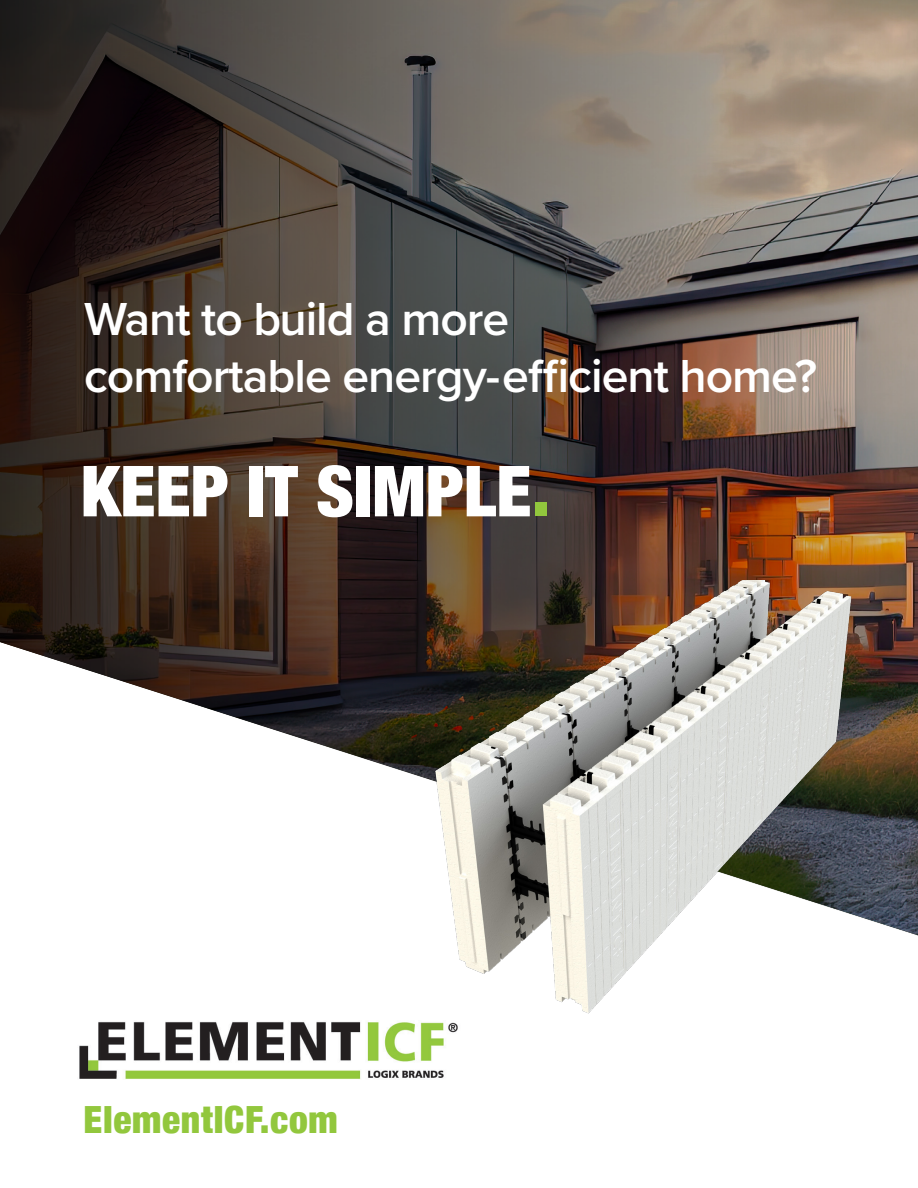
<style>
.page{position:relative;width:918px;height:1188px;background:#fff}
.page>*{position:absolute;margin:0;border:0;box-sizing:border-box;transform-origin:0 0}
.t1{font:900 condensed 70.5px "Helvetica Neue LT Std";color:#fff}
.t2{font:600 48px/57px "Proxima Nova";letter-spacing:-.02em;color:#fff}
.t3{font:900 condensed 37.5px "Helvetica Neue";letter-spacing:.02em;color:#92c73d}
.s1{color:#92c73d}
</style>
<div class="page">
<img style="left:0;top:0;width:918px;height:936px">
<img style="left:385px;top:580px;width:484px;height:434px">
<img style="left:79px;top:1006px;width:387px;height:73px">
<p class="t2" style="left:84px;top:289px;width:735px">Want to build a more<br>comfortable energy-efficient home?</p>
<p class="t1" style="left:81px;top:448px;width:470px">KEEP IT SIMPLE<span class="s1">.</span></p>
<p class="t3" style="left:84px;top:1088px;width:256px">ElementICF.com</p>
</div>
